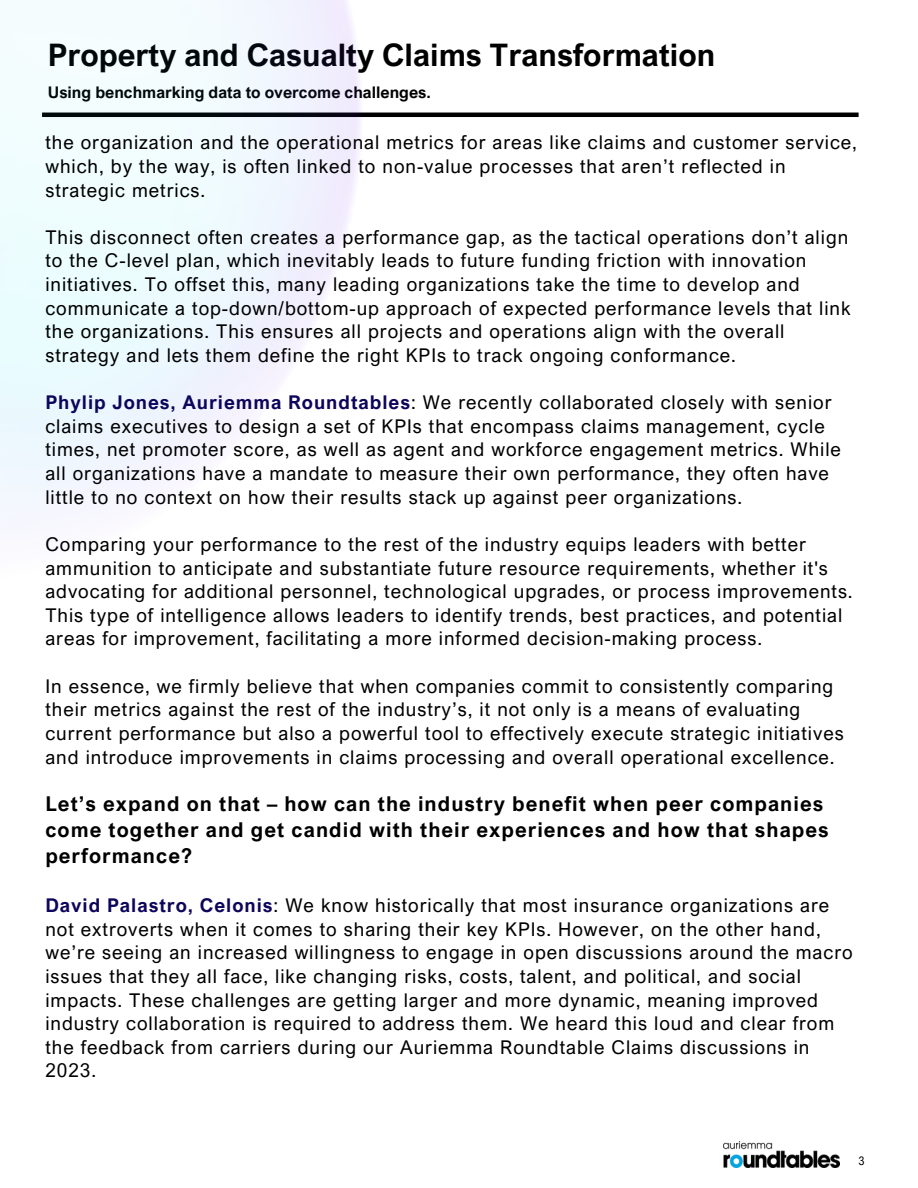
<style>
.page{position:relative;width:918px;height:1188px;background:#fff}
.page>*{position:absolute;margin:0;border:0;box-sizing:border-box;transform-origin:0 0}
.t1{font:700 31.05px "Arial Nova";color:#000}
.t2{font:700 20.4px/25.8px "Arial Nova";letter-spacing:.05em;color:#000}
.t3{font:18.9px/23.7px "Arial Nova";letter-spacing:.05em;color:#000}
.t4{font:700 16.05px "Arial Nova";color:#000}
.t5{font:12px "Arial Nova Cond";color:#000}
.s1{font-weight:700;color:#0c055b}
</style>
<div class="page">
<hr style="left:42px;top:113px;width:817px;height:4px;background:#000">
<img style="left:724px;top:1142px;width:116px;height:26px">
<img style="left:0;top:0;width:433px;height:513px">
<p class="t1" style="left:48px;top:36px;width:669px">Property and Casualty Claims Transformation</p>
<p class="t4" style="left:48px;top:83px;width:385px">Using benchmarking data to overcome challenges.</p>
<p class="t3" style="left:45px;top:130px;width:813px">the organization and the operational metrics for areas like claims and customer service, which, by the way, is often linked to non-value processes that aren’t reflected in strategic metrics.</p>
<p class="t3" style="left:45px;top:225px;width:807px">This disconnect often creates a performance gap, as the tactical operations don’t align to the C-level plan, which inevitably leads to future funding friction with innovation initiatives. To offset this, many leading organizations take the time to develop and communicate a top-down/bottom-up approach of expected performance levels that link the organizations. This ensures all projects and operations align with the overall strategy and lets them define the right KPIs to track ongoing conformance.</p>
<p class="t3" style="left:45px;top:390px;width:797px"><span class="s1">Phylip Jones, Auriemma Roundtables</span>: We recently collaborated closely with senior claims executives to design a set of KPIs that encompass claims management, cycle times, net promoter score, as well as agent and workforce engagement metrics. While all organizations have a mandate to measure their own performance, they often have little to no context on how their results stack up against peer organizations.</p>
<p class="t3" style="left:45px;top:532px;width:809px">Comparing your performance to the rest of the industry equips leaders with better ammunition to anticipate and substantiate future resource requirements, whether it's advocating for additional personnel, technological upgrades, or process improvements.<br>This type of intelligence allows leaders to identify trends, best practices, and potential areas for improvement, facilitating a more informed decision-making process.</p>
<p class="t3" style="left:45px;top:674px;width:800px">In essence, we firmly believe that when companies commit to consistently comparing their metrics against the rest of the industry’s, it not only is a means of evaluating current performance but also a powerful tool to effectively execute strategic initiatives and introduce improvements in claims processing and overall operational excellence.</p>
<p class="t2" style="left:45px;top:790px;width:785px">Let’s expand on that – how can the industry benefit when peer companies come together and get candid with their experiences and how that shapes performance?</p>
<p class="t3" style="left:45px;top:893px;width:809px"><span class="s1">David Palastro, Celonis</span>: We know historically that most insurance organizations are not extroverts when it comes to sharing their key KPIs. However, on the other hand, we’re seeing an increased willingness to engage in open discussions around the macro issues that they all face, like changing risks, costs, talent, and political, and social impacts. These challenges are getting larger and more dynamic, meaning improved industry collaboration is required to address them. We heard this loud and clear from the feedback from carriers during our Auriemma Roundtable Claims discussions in 2023.</p>
<p class="t5" style="left:859px;top:1153px;width:8px">3</p>
</div>
